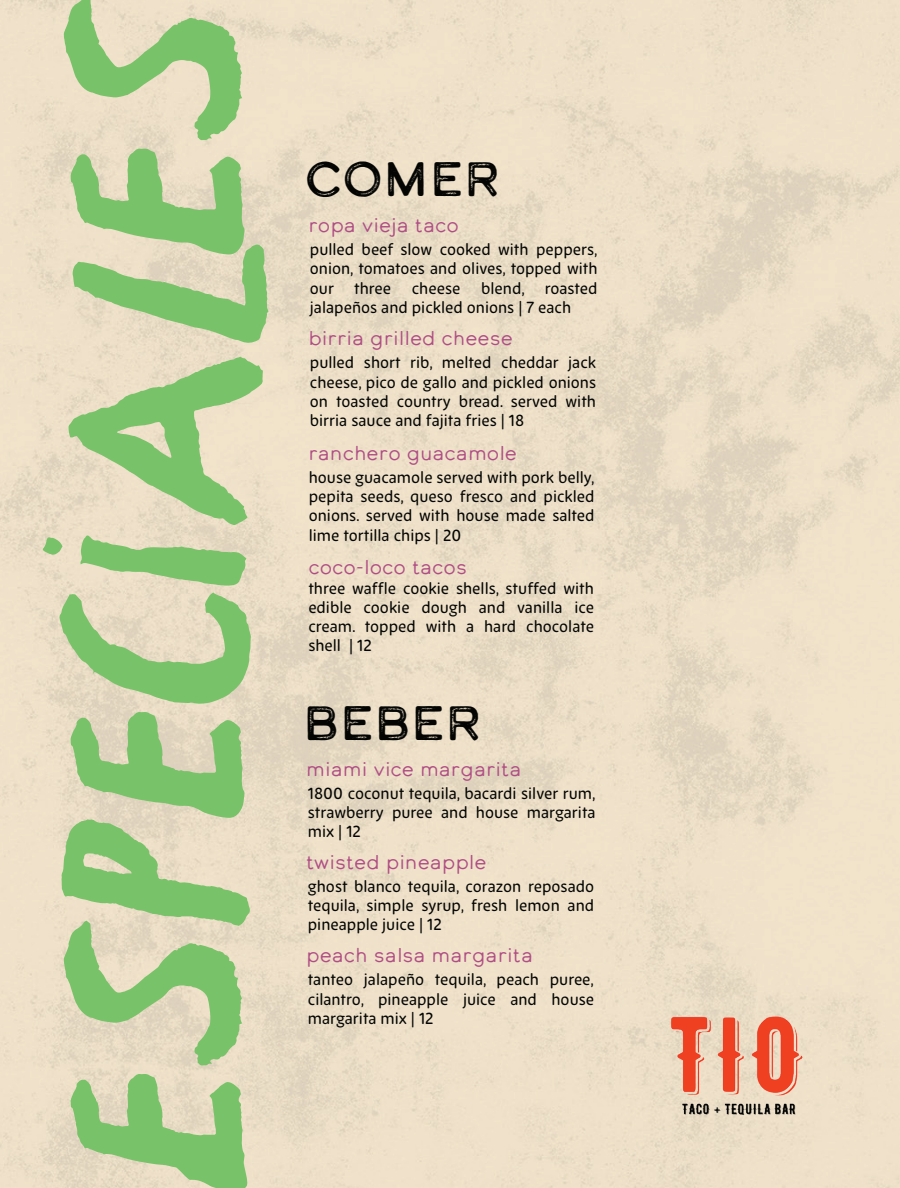
<style>
.page{position:relative;width:900px;height:1188px;background:#fff}
.page>*{position:absolute;margin:0;border:0;box-sizing:border-box;transform-origin:0 0}
.t1{font:48px "Calder Dark Grit";color:#040503}
.t2{font:20px "Calder LC";color:#b04e84}
.t3{font:500 16px/19.2px "New Zen";color:#040503;text-align:justify}
</style>
<div class="page">
<img style="left:0;top:0;width:900px;height:1188px">
<img style="left:619px;top:957px;width:234px;height:231px">
<svg style="left:71px;top:1074px;width:178px;height:114px;background:#aece95"></svg>
<svg style="left:61px;top:712px;width:189px;height:354px;background:#b7d09c"></svg>
<svg style="left:59px;top:593px;width:192px;height:111px;background:#b8d09d"></svg>
<svg style="left:43px;top:535px;width:203px;height:51px;background:#b4d09a"></svg>
<svg style="left:69px;top:357px;width:194px;height:168px;background:#bdd3a1"></svg>
<svg style="left:71px;top:149px;width:197px;height:195px;background:#b5d09b"></svg>
<svg style="left:64px;top:0;width:178px;height:140px;background:#bfd4a3"></svg>
<h1 class="t1" style="left:304px;top:147px;width:198px">COMER</h1>
<p class="t2" style="left:308px;top:212px;width:152px">ropa vieja taco</p>
<p class="t3" style="left:310px;top:240px;width:289px">pulled beef slow cooked with peppers, onion, tomatoes and olives, topped with our</p>
<p class="t3" style="left:310px;top:278px;width:289px;text-indent:171px">blend, roasted jalapeños and pickled onions | 7 each</p>
<p class="t3" style="left:354px;top:278px;width:39px">three</p>
<p class="t3" style="left:412px;top:278px;width:50px">cheese</p>
<p class="t2" style="left:308px;top:325px;width:206px">birria grilled cheese</p>
<p class="t3" style="left:310px;top:353px;width:288px">pulled short rib, melted cheddar jack cheese, pico de gallo and pickled onions on toasted country bread. served with birria sauce and fajita fries | 18</p>
<p class="t2" style="left:308px;top:440px;width:210px">ranchero guacamole</p>
<p class="t3" style="left:309px;top:468px;width:287px">house guacamole served with pork belly, pepita seeds, queso fresco and pickled onions. served with house made salted lime tortilla chips | 20</p>
<p class="t2" style="left:308px;top:554px;width:160px">coco-loco tacos</p>
<p class="t3" style="left:308px;top:578px;width:287px">three waffle cookie shells, stuffed with edible cookie dough and vanilla ice cream. topped with a hard chocolate shell | 12</p>
<h1 class="t1" style="left:302px;top:691px;width:181px">BEBER</h1>
<p class="t2" style="left:306px;top:756px;width:217px">miami vice margarita</p>
<p class="t3" style="left:308px;top:784px;width:289px">1800 coconut tequila, bacardi silver rum, strawberry puree and house margarita mix | 12</p>
<p class="t3" style="left:308px;top:877px;width:288px">ghost blanco tequila, corazon reposado tequila, simple syrup, fresh lemon and pineapple juice | 12</p>
<p class="t3" style="left:308px;top:970px;width:288px">tanteo jalapeño tequila, peach puree, cilantro, pineapple juice and house margarita mix | 12</p>
<p class="t2" style="left:306px;top:849px;width:182px">twisted pineapple</p>
<p class="t2" style="left:306px;top:942px;width:228px">peach salsa margarita</p>
</div>
